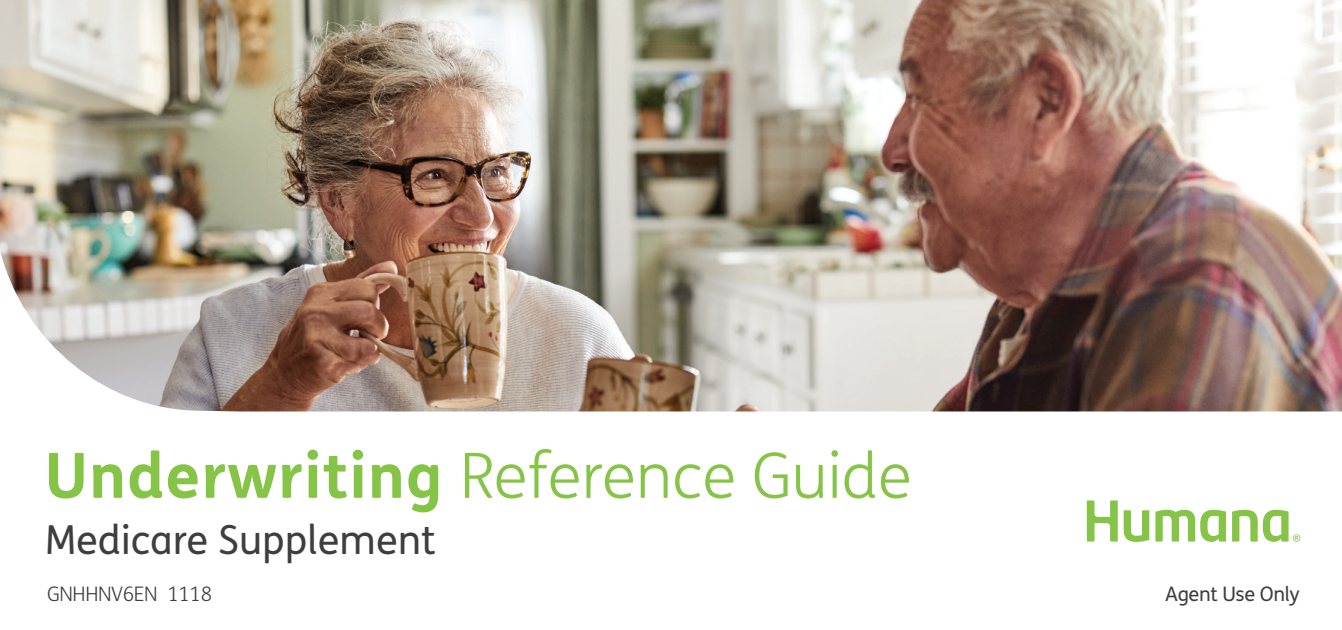
<style>
.page{position:relative;width:1342px;height:630px;background:#fff}
.page>*{position:absolute;margin:0;border:0;box-sizing:border-box;transform-origin:0 0}
.t1{font:300 62.5px "FS Humana";color:#85c447}
.t2{font:40px "FS Humana";color:#3e3e3f}
.t3{font:300 20px "FS Humana";letter-spacing:-.02em;color:#3e3e3f}
.t4{font:20px "FS Humana";letter-spacing:-.02em;color:#3e3e3f}
.s1{font-weight:700}
</style>
<div class="page">
<img style="left:0;top:0;width:1341px;height:411px">
<svg style="left:1086px;top:500px;width:213px;height:42px"></svg>
<p class="t1" style="left:45px;top:433px;width:868px"><span class="s1">Underwriting</span> Reference Guide</p>
<p class="t2" style="left:45px;top:512px;width:392px">Medicare Supplement</p>
<p class="t3" style="left:47px;top:580px;width:166px">GNHHNV6EN 1118</p>
<p class="t4" style="left:1164px;top:580px;width:136px">Agent Use Only</p>
</div>
